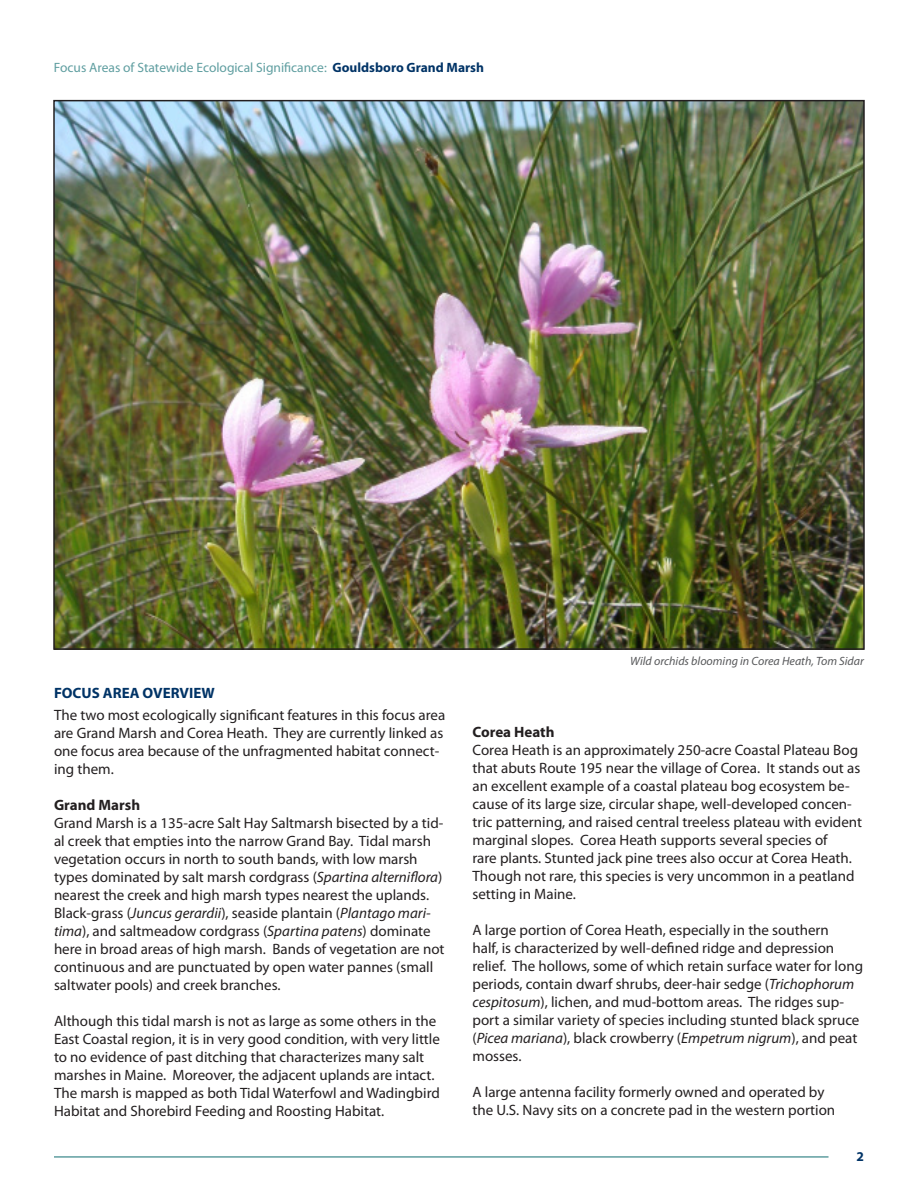
<style>
.page{position:relative;width:918px;height:1188px;background:#fff}
.page>*{position:absolute;margin:0;border:0;box-sizing:border-box;transform-origin:0 0}
.Paragraph{font:15px/18px "Myriad Pro";color:#231f20}
.Paragraph-2{font:700 15px "Myriad Pro";color:#231f20}
.Heading_1{font:700 15px "Myriad Pro";color:#036}
.t1{font:13.5px "Myriad Pro";color:#5f9ea0}
.t2{font:700 13.5px "Myriad Pro";color:#036}
.Caption_-_Right_Just{font:italic 12px "Myriad Pro";color:#57585a}
.s1{font-weight:700;color:#036}
.s2{font-style:italic}
</style>
<div class="page">
<hr style="left:54px;top:1156px;width:775px;height:2px;background:#5f9ea0">
<img style="left:56px;top:103px;width:806px;height:544px">
<p class="t1" style="left:54px;top:59px;width:432px">Focus Areas of Statewide Ecological Significance: <span class="s1">Gouldsboro Grand Marsh</span></p>
<p class="Caption_-_Right_Just" style="left:630px;top:654px;width:235px">Wild orchids blooming in Corea Heath, Tom Sidar</p>
<p class="Heading_1" style="left:54px;top:684px;width:162px">FOCUS AREA OVERVIEW</p>
<p class="Paragraph" style="left:54px;top:705px;width:393px">The two most ecologically significant features in this focus area are Grand Marsh and Corea Heath. They are currently linked as one focus area because of the unfragmented habitat connect&shy;ing them.</p>
<p class="Paragraph-2" style="left:54px;top:795px;width:88px">Grand Marsh</p>
<p class="Paragraph" style="left:54px;top:813px;width:392px">Grand Marsh is a 135-acre Salt Hay Saltmarsh bisected by a tid&shy;al creek that empties into the narrow Grand Bay. Tidal marsh vegetation occurs in north to south bands, with low marsh types dominated by salt marsh cordgrass (<span class="s2">Spartina alterniflora</span>) nearest the creek and high marsh types nearest the uplands.<br>Black-grass (<span class="s2">Juncus gerardii</span>), seaside plantain (<span class="s2">Plantago mari&shy;tima</span>), and saltmeadow cordgrass (<span class="s2">Spartina patens</span>) dominate here in broad areas of high marsh. Bands of vegetation are not continuous and are punctuated by open water pannes (small saltwater pools) and creek branches.</p>
<p class="Paragraph" style="left:54px;top:1011px;width:388px">Although this tidal marsh is not as large as some others in the East Coastal region, it is in very good condition, with very little to no evidence of past ditching that characterizes many salt marshes in Maine. Moreover, the adjacent uplands are intact.<br>The marsh is mapped as both Tidal Waterfowl and Wadingbird Habitat and Shorebird Feeding and Roosting Habitat.</p>
<p class="Paragraph-2" style="left:472px;top:722px;width:84px">Corea Heath</p>
<p class="Paragraph" style="left:472px;top:741px;width:391px">Corea Heath is an approximately 250-acre Coastal Plateau Bog that abuts Route 195 near the village of Corea. It stands out as an excellent example of a coastal plateau bog ecosystem be&shy;cause of its large size, circular shape, well-developed concen&shy;tric patterning, and raised central treeless plateau with evident marginal slopes. Corea Heath supports several species of<br>rare plants. Stunted jack pine trees also occur at Corea Heath.<br>Though not rare, this species is very uncommon in a peatland setting in Maine.</p>
<p class="Paragraph" style="left:472px;top:921px;width:392px">A large portion of Corea Heath, especially in the southern<br>half, is characterized by well-defined ridge and depression relief. The hollows, some of which retain surface water for long periods, contain dwarf shrubs, deer-hair sedge (<span class="s2">Trichophorum cespitosum</span>), lichen, and mud-bottom areas. The ridges sup&shy;port a similar variety of species including stunted black spruce (<span class="s2">Picea mariana</span>), black crowberry (<span class="s2">Empetrum nigrum</span>), and peat mosses.</p>
<p class="Paragraph" style="left:472px;top:1083px;width:364px">A large antenna facility formerly owned and operated by the U.S. Navy sits on a concrete pad in the western portion</p>
<p class="t2" style="left:857px;top:1148px;width:9px">2</p>
</div>
